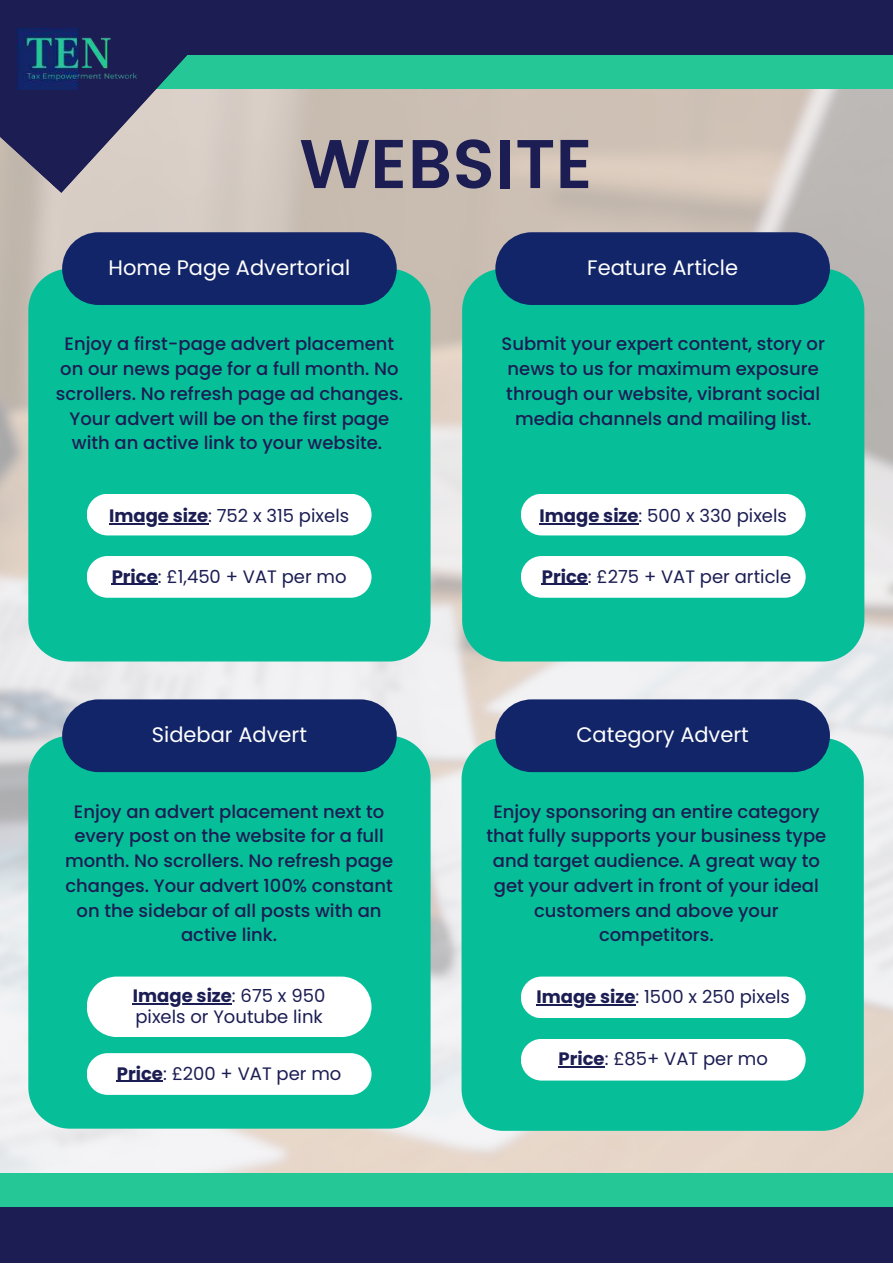
<style>
.page{position:relative;width:893px;height:1264px;background:#fff}
.page>*{position:absolute;margin:0;border:0;box-sizing:border-box;transform-origin:0 0}
.t1{font:600 68.7px "Poppins";color:#1b1d53}
.t2{font:21px "Poppins";color:#fff}
.t3{font:500 18px/24.8px "Poppins";color:#1b1d53;text-align:center}
.t4{font:18px/20.2px "Poppins";color:#1b1d53}
.s1{font-weight:700}
</style>
<div class="page">
<img style="left:0;top:89px;width:892px;height:1084px">
<div style="left:44px;top:52px;width:848px;height:37px;background:#25c797"></div>
<div style="left:0;top:1173px;width:892px;height:37px;background:#25c797"></div>
<div style="left:56px;top:0;width:836px;height:55px;background:#1b1d53"></div>
<div style="left:0;top:1207px;width:892px;height:55px;background:#1b1d53"></div>
<svg style="left:0;top:0;width:285px;height:193px"></svg>
<img style="left:18px;top:29px;width:118px;height:60px">
<div style="left:28px;top:268px;width:402px;height:393px;background:#06bf99"></div>
<div style="left:462px;top:268px;width:402px;height:393px;background:#06bf99"></div>
<div style="left:28px;top:735px;width:402px;height:393px;background:#06bf99"></div>
<div style="left:461px;top:738px;width:402px;height:392px;background:#06bf99"></div>
<div style="left:62px;top:232px;width:335px;height:73px;background:#122569;border-radius:36px"></div>
<div style="left:495px;top:232px;width:334px;height:73px;background:#122569;border-radius:36px"></div>
<div style="left:62px;top:699px;width:335px;height:73px;background:#122569;border-radius:36px"></div>
<div style="left:495px;top:699px;width:334px;height:73px;background:#122569;border-radius:36px"></div>
<div style="left:87px;top:493px;width:284px;height:42px;background:#fff;border-radius:21px"></div>
<div style="left:87px;top:556px;width:284px;height:41px;background:#fff;border-radius:21px"></div>
<hr style="left:109px;top:523px;width:99px;height:1px;background:#1b1d53">
<hr style="left:112px;top:583px;width:46px;height:1px;background:#1b1d53">
<div style="left:521px;top:493px;width:284px;height:42px;background:#fff;border-radius:21px"></div>
<div style="left:521px;top:556px;width:284px;height:41px;background:#fff;border-radius:21px"></div>
<hr style="left:539px;top:523px;width:99px;height:1px;background:#1b1d53">
<hr style="left:541px;top:583px;width:47px;height:1px;background:#1b1d53">
<svg style="left:87px;top:976px;width:284px;height:61px"></svg>
<div style="left:87px;top:1053px;width:284px;height:41px;background:#fff;border-radius:21px"></div>
<hr style="left:133px;top:1003px;width:99px;height:1px;background:#1b1d53">
<hr style="left:117px;top:1080px;width:46px;height:1px;background:#1b1d53">
<div style="left:521px;top:976px;width:284px;height:42px;background:#fff;border-radius:21px"></div>
<div style="left:521px;top:1038px;width:284px;height:42px;background:#fff;border-radius:21px"></div>
<hr style="left:536px;top:1004px;width:99px;height:1px;background:#1b1d53">
<hr style="left:558px;top:1066px;width:46px;height:1px;background:#1b1d53">
<h1 class="t1" style="left:300px;top:112px;width:294px">WEBSITE</h1>
<p class="t2" style="left:109px;top:255px;width:243px">Home Page Advertorial</p>
<p class="t2" style="left:587px;top:255px;width:152px">Feature Article</p>
<p class="t3" style="left:56px;top:332px;width:348px">Enjoy a first-page advert placement on our news page for a full month. No scrollers. No refresh page ad changes.<br>Your advert will be on the first page with an active link to your website.</p>
<p class="t3" style="left:501px;top:332px;width:325px">Submit your expert content, story or news to us for maximum exposure through our website, vibrant social media channels and mailing list.</p>
<p class="t4" style="left:109px;top:505px;width:241px"><span class="s1">Image size</span>: 752 x 315 pixels</p>
<p class="t4" style="left:112px;top:566px;width:236px"><span class="s1">Price</span>: £1,450 + VAT per mo</p>
<p class="t4" style="left:539px;top:505px;width:249px"><span class="s1">Image size</span>: 500 x 330 pixels</p>
<p class="t4" style="left:541px;top:566px;width:251px"><span class="s1">Price</span>: £275 + VAT per article</p>
<p class="t2" style="left:152px;top:722px;width:156px">Sidebar Advert</p>
<p class="t2" style="left:576px;top:722px;width:174px">Category Advert</p>
<p class="t3" style="left:65px;top:799px;width:329px">Enjoy an advert placement next to every post on the website for a full month. No scrollers. No refresh page changes. Your advert 100% constant on the sidebar of all posts with an active link.</p>
<p class="t3" style="left:486px;top:799px;width:341px">Enjoy sponsoring an entire category that fully supports your business type and target audience. A great way to get your advert in front of your ideal customers and above your competitors.</p>
<p class="t4" style="left:133px;top:986px;width:194px"><span class="s1">Image size</span>: 675 x 950 pixels or Youtube link</p>
<p class="t4" style="left:117px;top:1063px;width:226px"><span class="s1">Price</span>: £200 + VAT per mo</p>
<p class="t4" style="left:536px;top:986px;width:255px"><span class="s1">Image size</span>: 1500 x 250 pixels</p>
<p class="t4" style="left:558px;top:1048px;width:211px"><span class="s1">Price</span>: £85+ VAT per mo</p>
</div>
